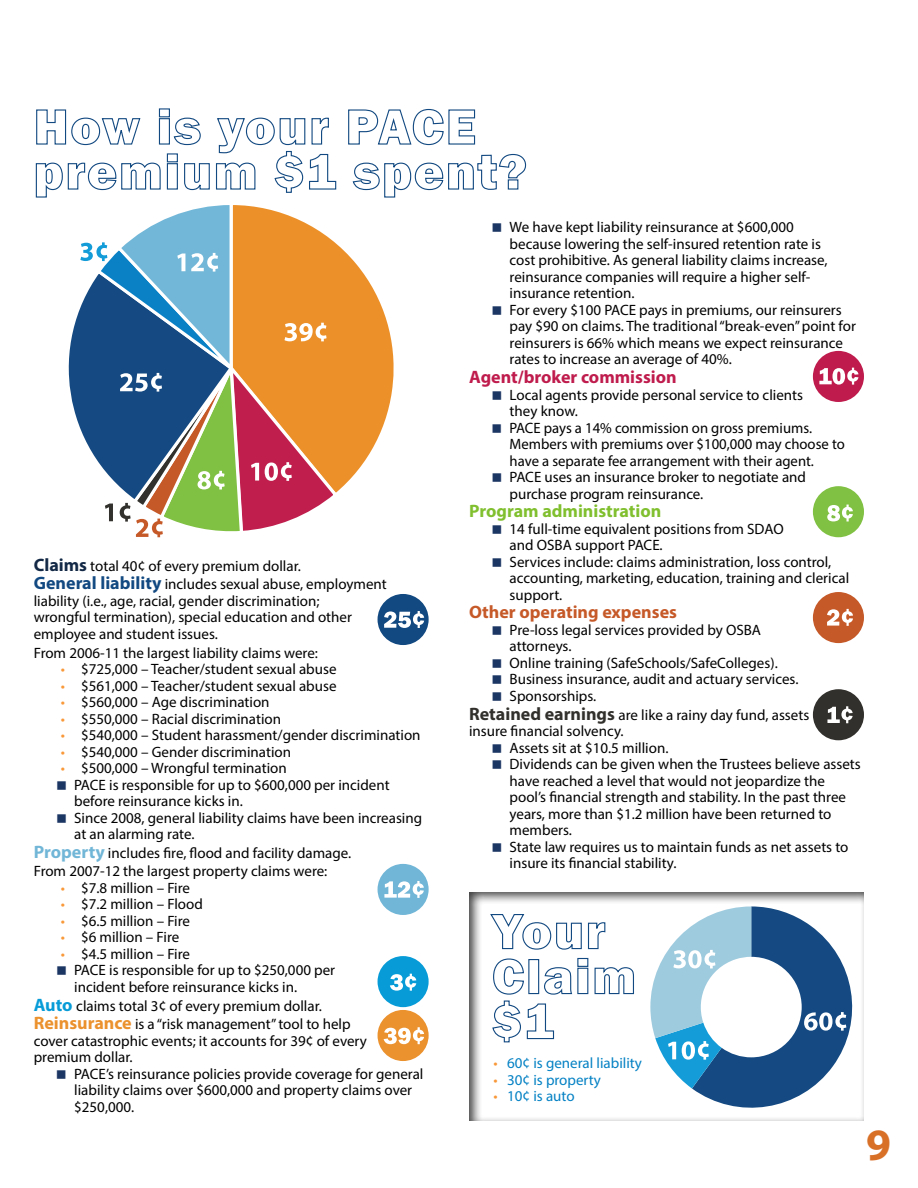
<style>
.page{position:relative;width:918px;height:1188px;background:#fff}
.page>*{position:absolute;margin:0;border:0;box-sizing:border-box;transform-origin:0 0}
.t1{font:700 45px "Myriad Pro";color:#d87028}
.t2{font:700 18px "Myriad Pro";color:#bf1c4d}
.t3{font:700 18px "Myriad Pro";color:#c65928}
.t4{font:700 18px "Myriad Pro";color:#80bf2e}
.t5{font:15px/16.5px "Myriad Pro";color:#000}
.t6{font:15px "Myriad Pro";color:#0481c4}
.s1{font-weight:700;font-size:18px;color:#122845}
.s2{font-weight:700;font-size:18px;color:#124981}
.s3{color:#f89838}
.s4{font-weight:700;font-size:18px;color:#71b6d7}
.s5{font-weight:700;font-size:18px;color:#079cd8}
.s6{font-weight:700;font-size:18px;color:#eb912d}
.s7{font-weight:700;font-size:18px;color:#32302c}
</style>
<div class="page">
<div style="left:378px;top:1010px;width:51px;height:51px;background:#eb912d;border-radius:50%"></div>
<svg style="left:384px;top:1027px;width:40px;height:17px"></svg>
<div style="left:813px;top:486px;width:51px;height:51px;background:#80c042;border-radius:50%"></div>
<svg style="left:827px;top:505px;width:26px;height:16px"></svg>
<div style="left:813px;top:351px;width:51px;height:51px;background:#bf1c4d;border-radius:50%"></div>
<svg style="left:819px;top:368px;width:39px;height:17px"></svg>
<div style="left:813px;top:592px;width:51px;height:51px;background:#c65928;border-radius:50%"></div>
<svg style="left:827px;top:609px;width:26px;height:17px"></svg>
<div style="left:813px;top:689px;width:51px;height:51px;background:#32302c;border-radius:50%"></div>
<svg style="left:827px;top:706px;width:26px;height:17px"></svg>
<div style="left:378px;top:594px;width:51px;height:51px;background:#124981;border-radius:50%"></div>
<svg style="left:384px;top:611px;width:40px;height:17px"></svg>
<div style="left:378px;top:864px;width:51px;height:51px;background:#71b6d7;border-radius:50%"></div>
<svg style="left:384px;top:881px;width:40px;height:17px"></svg>
<div style="left:468px;top:890px;width:398px;height:231px;background:#000;opacity:.75"></div>
<div style="left:378px;top:956px;width:51px;height:51px;background:#079cd8;border-radius:50%"></div>
<svg style="left:390px;top:974px;width:26px;height:17px"></svg>
<svg style="left:650px;top:906px;width:216px;height:215px"></svg>
<svg style="left:492px;top:957px;width:143px;height:86px"></svg>
<svg style="left:489px;top:913px;width:117px;height:37px"></svg>
<svg style="left:35px;top:108px;width:492px;height:429px"></svg>
<p class="t5" style="left:34px;top:556px;width:355px;line-height:18.6px"><span class="s1">Claims</span> total 40¢ of every premium dollar.<br><span class="s2">General liability</span> includes sexual abuse, employment</p>
<p class="t5" style="left:34px;top:592px;width:320px">liability (i.e., age, racial, gender discrimination; wrongful termination), special education and other employee and student issues.</p>
<p class="t5" style="left:34px;top:644px;width:286px">From 2006-11 the largest liability claims were:</p>
<p class="t5" style="left:61px;top:661px;width:277px"><span class="s3">•</span> $725,000 – Teacher/student sexual abuse</p>
<p class="t5" style="left:61px;top:677px;width:277px"><span class="s3">•</span> $561,000 – Teacher/student sexual abuse</p>
<p class="t5" style="left:61px;top:694px;width:210px"><span class="s3">•</span> $560,000 – Age discrimination</p>
<p class="t5" style="left:61px;top:710px;width:222px"><span class="s3">•</span> $550,000 – Racial discrimination</p>
<p class="t5" style="left:61px;top:727px;width:361px"><span class="s3">•</span> $540,000 – Student harassment/gender discrimination</p>
<p class="t5" style="left:61px;top:743px;width:232px"><span class="s3">•</span> $540,000 – Gender discrimination</p>
<p class="t5" style="left:74px;top:760px;width:349px;text-indent:-13px"><span class="s3">•</span> $500,000 – Wrongful termination<br>PACE is responsible for up to $600,000 per incident before reinsurance kicks in.<br>Since 2008, general liability claims have been increasing at an alarming rate.</p>
<p class="t5" style="left:34px;top:843px;width:319px;line-height:18.6px"><span class="s4">Property</span> includes fire, flood and facility damage.<br>From 2007-12 the largest property claims were:</p>
<p class="t5" style="left:61px;top:879px;width:131px"><span class="s3">•</span> $7.8 million – Fire</p>
<p class="t5" style="left:61px;top:896px;width:144px"><span class="s3">•</span> $7.2 million – Flood</p>
<p class="t5" style="left:61px;top:912px;width:131px"><span class="s3">•</span> $6.5 million – Fire</p>
<p class="t5" style="left:61px;top:929px;width:120px"><span class="s3">•</span> $6 million – Fire</p>
<p class="t5" style="left:74px;top:945px;width:262px;text-indent:-14px"><span class="s3">•</span> $4.5 million – Fire<br>PACE is responsible for up to $250,000 per incident before reinsurance kicks in.</p>
<p class="t5" style="left:34px;top:996px;width:318px;line-height:18.6px"><span class="s5">Auto</span> claims total 3¢ of every premium dollar.<br><span class="s6">Reinsurance</span> is a “risk management” tool to help</p>
<p class="t5" style="left:34px;top:1032px;width:335px">cover catastrophic events; it accounts for 39¢ of every premium dollar.</p>
<p class="t5" style="left:74px;top:1065px;width:351px">PACE’s reinsurance policies provide coverage for general liability claims over $600,000 and property claims over $250,000.</p>
<p class="t5" style="left:510px;top:219px;width:348px">We have kept liability reinsurance at $600,000<br>because lowering the self-insured retention rate is<br>cost prohibitive. As general liability claims increase, reinsurance companies will require a higher self&shy;insurance retention.<br>For every $100 PACE pays in premiums, our reinsurers pay $90 on claims. The traditional “break-even” point for reinsurers is 66% which means we expect reinsurance rates to increase an average of 40%.</p>
<p class="t2" style="left:469px;top:365px;width:209px">Agent/broker commission</p>
<p class="t5" style="left:510px;top:386px;width:337px">Local agents provide personal service to clients<br>they know.<br>PACE pays a 14% commission on gross premiums.<br>Members with premiums over $100,000 may choose to have a separate fee arrangement with their agent.<br>PACE uses an insurance broker to negotiate and purchase program reinsurance.</p>
<p class="t4" style="left:469px;top:499px;width:194px">Program administration</p>
<p class="t5" style="left:510px;top:520px;width:341px">14 full-time equivalent positions from SDAO<br>and OSBA support PACE.<br>Services include: claims administration, loss control, accounting, marketing, education, training and clerical support.</p>
<p class="t3" style="left:469px;top:601px;width:209px">Other operating expenses</p>
<p class="t5" style="left:510px;top:621px;width:290px">Pre-loss legal services provided by OSBA attorneys.<br>Online training (SafeSchools/SafeColleges).<br>Business insurance, audit and actuary services.<br>Sponsorships.</p>
<p class="t5" style="left:469px;top:706px;width:342px"><span class="s7">Retained earnings</span> are like a rainy day fund, assets</p>
<p class="t5" style="left:469px;top:723px;width:156px">insure financial solvency.</p>
<p class="t5" style="left:510px;top:739px;width:160px">Assets sit at $10.5 million.</p>
<p class="t5" style="left:510px;top:756px;width:353px">Dividends can be given when the Trustees believe assets</p>
<p class="t5" style="left:510px;top:772px;width:317px">have reached a level that would not jeopardize the</p>
<p class="t5" style="left:510px;top:789px;width:338px">pool’s financial strength and stability. In the past three</p>
<p class="t5" style="left:510px;top:805px;width:323px">years, more than $1.2 million have been returned to</p>
<p class="t5" style="left:510px;top:822px;width:64px">members.</p>
<p class="t5" style="left:510px;top:838px;width:340px">State law requires us to maintain funds as net assets to</p>
<p class="t5" style="left:510px;top:855px;width:168px">insure its financial stability.</p>
<p class="t6" style="left:494px;top:1054px;width:150px"><span class="s3">•</span> 60¢ is general liability</p>
<p class="t6" style="left:494px;top:1071px;width:109px"><span class="s3">•</span> 30¢ is property</p>
<p class="t6" style="left:494px;top:1087px;width:82px"><span class="s3">•</span> 10¢ is auto</p>
<h1 class="t1" style="left:866px;top:1116px;width:26px">9</h1>
</div>
